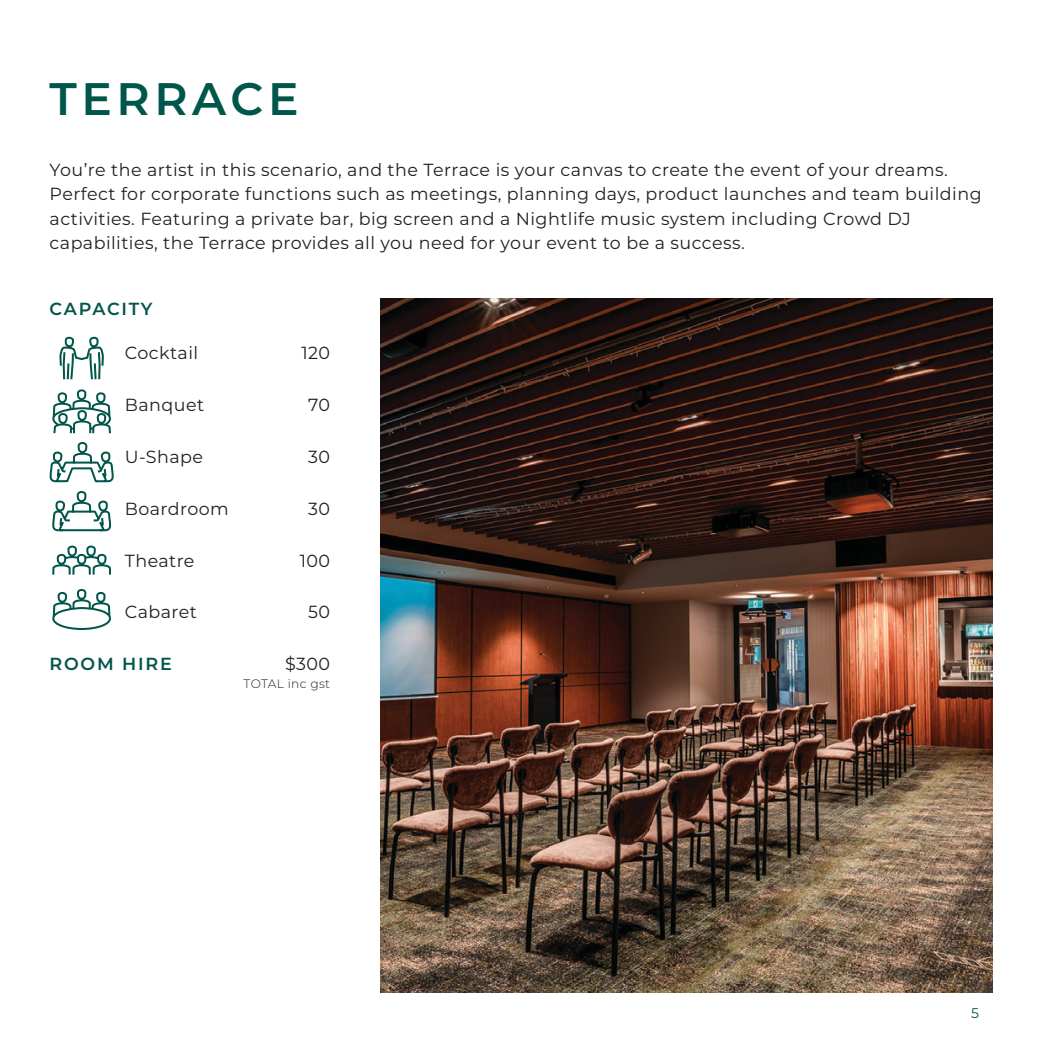
<style>
.page{position:relative;width:1042px;height:1042px;background:#fff}
.page>*{position:absolute;margin:0;border:0;box-sizing:border-box;transform-origin:0 0}
.t1{font:600 45.5px "Montserrat";letter-spacing:.1em;color:#00564a}
.t2{font:17.5px/24.5px "Montserrat";letter-spacing:.025em;color:#231f20}
.t3{font:600 17.5px "Montserrat";letter-spacing:.1em;color:#00564a}
.t4{font:14px "Montserrat";color:#00564a}
.t5{font:300 12.25px "Montserrat";letter-spacing:.025em;color:#231f20}
</style>
<div class="page">
<img style="left:380px;top:298px;width:612px;height:694px">
<svg style="left:59px;top:336px;width:45px;height:44px"></svg>
<svg style="left:52px;top:545px;width:59px;height:30px"></svg>
<svg style="left:49px;top:442px;width:65px;height:90px"></svg>
<div style="left:52px;top:607px;width:59px;height:23px;border:2px solid #00564a;border-radius:50%"></div>
<svg style="left:52px;top:589px;width:59px;height:30px"></svg>
<svg style="left:52px;top:389px;width:59px;height:45px"></svg>
<h1 class="t1" style="left:50px;top:66px;width:250px">TERRACE</h1>
<p class="t2" style="left:50px;top:156px;width:933px">You’re the artist in this scenario, and the Terrace is your canvas to create the event of your dreams.<br>Perfect for corporate functions such as meetings, planning days, product launches and team building activities. Featuring a private bar, big screen and a Nightlife music system including Crowd DJ capabilities, the Terrace provides all you need for your event to be a success.</p>
<p class="t3" style="left:50px;top:296px;width:104px">CAPACITY</p>
<p class="t2" style="left:125px;top:340px;width:75px">Cocktail</p>
<p class="t2" style="left:301px;top:340px;width:30px">120</p>
<p class="t2" style="left:125px;top:392px;width:81px">Banquet</p>
<p class="t2" style="left:308px;top:392px;width:23px">70</p>
<p class="t2" style="left:125px;top:444px;width:80px">U-Shape</p>
<p class="t2" style="left:308px;top:444px;width:23px">30</p>
<p class="t2" style="left:125px;top:496px;width:105px">Boardroom</p>
<p class="t2" style="left:308px;top:496px;width:23px">30</p>
<p class="t2" style="left:125px;top:547px;width:71px">Theatre</p>
<p class="t2" style="left:300px;top:547px;width:32px">100</p>
<p class="t2" style="left:125px;top:599px;width:73px">Cabaret</p>
<p class="t2" style="left:308px;top:599px;width:23px">50</p>
<p class="t3" style="left:50px;top:651px;width:124px">ROOM HIRE</p>
<p class="t2" style="left:285px;top:651px;width:46px">$300</p>
<p class="t5" style="left:244px;top:675px;width:88px">TOTAL inc gst</p>
<p class="t4" style="left:971px;top:1003px;width:9px">5</p>
</div>
